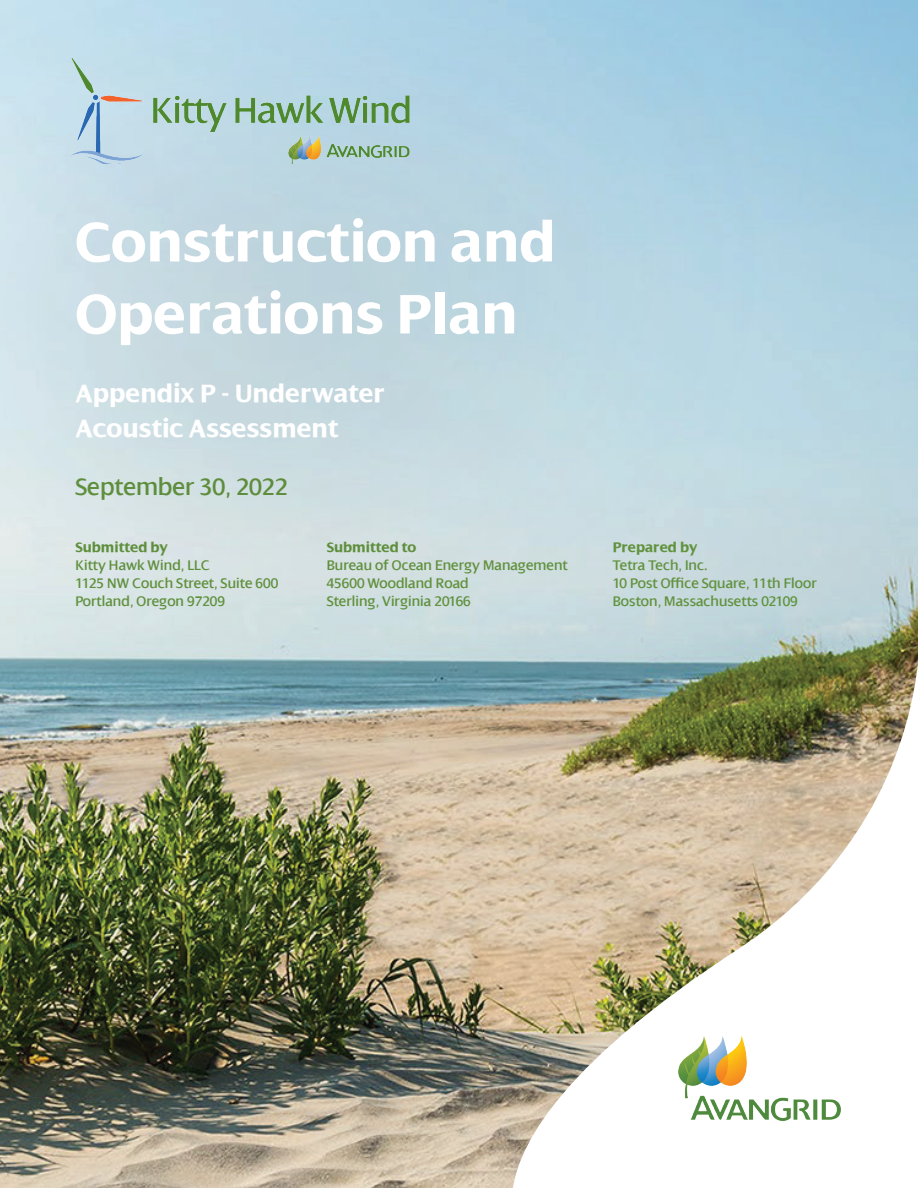
<style>
.page{position:relative;width:918px;height:1188px;background:#fff}
.page>*{position:absolute;margin:0;border:0;box-sizing:border-box;transform-origin:0 0}
.t1{font:700 60px/72px "Dialog";color:#fff}
.t2{font:700 27px/34.5px "Dialog";color:#fff}
.t3{font:25.5px "Dialog LT Com";color:#61923e}
.t4{font:15px/18px "Dialog LT Com";color:#61923e}
.t5{font:700 15px "Dialog";color:#61923e}
</style>
<div class="page">
<img style="left:0;top:0;width:918px;height:1188px">
<div style="left:0;top:0;width:806px;height:718px;background:#231f20;opacity:.75"></div>
<img style="left:65px;top:54px;width:348px;height:110px">
<img style="left:513px;top:663px;width:405px;height:525px">
<img style="left:659px;top:1027px;width:202px;height:101px">
<p class="t1" style="left:75px;top:206px;width:482px">Construction and<br>Operations Plan</p>
<p class="t2" style="left:75px;top:377px;width:311px">Appendix P - Underwater<br>Acoustic Assessment</p>
<h3 class="t3" style="left:75px;top:473px;width:214px">September 30, 2022</h3>
<p class="t5" style="left:75px;top:539px;width:94px">Submitted by</p>
<p class="t4" style="left:75px;top:557px;width:204px">Kitty Hawk Wind, LLC<br>1125 NW Couch Street, Suite 600<br>Portland, Oregon 97209</p>
<p class="t5" style="left:327px;top:539px;width:91px">Submitted to</p>
<p class="t4" style="left:327px;top:557px;width:243px">Bureau of Ocean Energy Management<br>45600 Woodland Road<br>Sterling, Virginia 20166</p>
<p class="t5" style="left:613px;top:539px;width:86px">Prepared by</p>
<p class="t4" style="left:613px;top:557px;width:206px">Tetra Tech, Inc.<br>10 Post Office Square, 11th Floor<br>Boston, Massachusetts 02109</p>
</div>
